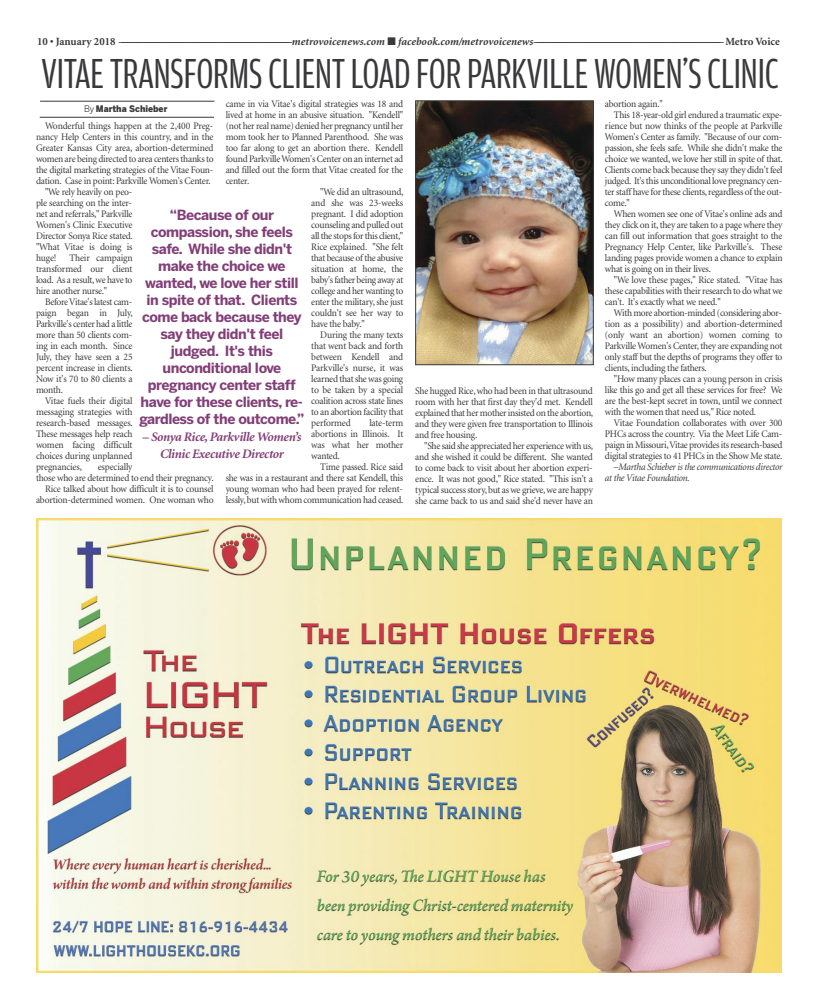
<style>
.page{position:relative;width:818px;height:1008px;background:#fff}
.page>*{position:absolute;margin:0;border:0;box-sizing:border-box;transform-origin:0 0}
.t1{font:44.6px "Amplitude Comp";letter-spacing:-.015em;color:#39383a}
.t2{font:700 14px/17px "Benton Sans";letter-spacing:-.03em;color:#823e77;text-align:center}
.t3{font:italic 700 13px/17px "Minion";letter-spacing:-.03em;color:#823e77;text-align:center}
.t4{font:700 11px "Minion";color:#39383a}
.t5{font:10px/11px "Minion";letter-spacing:-.025em;color:#39383a;text-align:justify;scale:.95 1}
.t6{font:italic 10px/11px "Minion";letter-spacing:-.025em;color:#39383a;scale:.95 1}
.t7{font:900 9px "Benton Sans";color:#39383a;scale:.95 1}
.s1{font-style:italic}
.s2{font-weight:400}
</style>
<div class="page">
<img style="left:36px;top:519px;width:745px;height:453px">
<hr style="left:40px;top:101px;width:174px;height:1px;background:#39383a">
<hr style="left:40px;top:117px;width:174px;height:1px;background:#39383a">
<img style="left:417px;top:102px;width:174px;height:261px">
<div style="left:415px;top:100px;width:178px;height:265px;border:1px solid #39383a"></div>
<p class="t4" style="left:37px;top:37px;width:744px">1 0 • J a n u a r y 2 0 1 8 –––––––––––––––––––––––––––––––––––––––––––––––––––––––––––––– <span class="s1">m e t r o v o i c e n e w s . c o m</span> ■ <span class="s1">f a c e b o o k . c o m / m e t r o v o i c e n e w s</span> –––––––––––––––––––––––––––––––––––––––––––––––––––––––––––––––––––– M e t r o Vo i c e</p>
<h1 class="t1" style="left:41px;top:46px;width:739px">VITAETRANSFORMSCLIENTLOADFORPARKVILLEWOMEN’SCLINIC</h1>
<p class="t7" style="left:84px;top:103px;width:89px"><span class="s2">By</span> Martha Schieber</p>
<p class="t5" style="left:225px;top:99px;width:188px">came in via Vitae's digital strategies was 18 and</p>
<p class="t5" style="left:225px;top:110px;width:188px">lived at home in an abusive situation. "Kendell"</p>
<p class="t5" style="left:225px;top:121px;width:188px">(not her real name) denied her pregnancy until her</p>
<p class="t5" style="left:225px;top:132px;width:188px">mom took her to Planned Parenthood. She was</p>
<p class="t5" style="left:225px;top:143px;width:188px">too far along to get an abortion there. Kendell</p>
<p class="t5" style="left:225px;top:154px;width:188px">found ParkvilleWomen's Center on an internet ad</p>
<p class="t5" style="left:225px;top:165px;width:188px">and filled out the form that Vitae created for the</p>
<p class="t5" style="left:225px;top:176px;width:26px">center.</p>
<p class="t5" style="left:320px;top:187px;width:89px">"We did an ultrasound,</p>
<p class="t5" style="left:311px;top:198px;width:98px">and she was 23-weeks</p>
<p class="t5" style="left:311px;top:209px;width:98px">pregnant. I did adoption</p>
<p class="t5" style="left:311px;top:220px;width:98px">counseling and pulled out</p>
<p class="t5" style="left:311px;top:231px;width:98px">all the stops for this client,"</p>
<p class="t5" style="left:311px;top:242px;width:98px">Rice explained. "She felt</p>
<p class="t5" style="left:311px;top:253px;width:98px">that because of the abusive</p>
<p class="t5" style="left:311px;top:264px;width:98px">situation at home, the</p>
<p class="t5" style="left:311px;top:275px;width:98px">baby's father being away at</p>
<p class="t5" style="left:311px;top:286px;width:98px">college and her wanting to</p>
<p class="t5" style="left:311px;top:297px;width:98px">enter the military, she just</p>
<p class="t5" style="left:311px;top:308px;width:98px">couldn't see her way to</p>
<p class="t5" style="left:311px;top:319px;width:58px">have the baby."</p>
<p class="t5" style="left:320px;top:330px;width:89px">During the many texts</p>
<p class="t5" style="left:311px;top:341px;width:98px">that went back and forth</p>
<p class="t5" style="left:311px;top:352px;width:98px">between Kendell and</p>
<p class="t5" style="left:311px;top:363px;width:98px">Parkville's nurse, it was</p>
<p class="t5" style="left:311px;top:374px;width:98px">learned that she was going</p>
<p class="t5" style="left:311px;top:385px;width:98px">to be taken by a special</p>
<p class="t5" style="left:311px;top:396px;width:98px">coalition across state lines</p>
<p class="t5" style="left:311px;top:407px;width:98px">to an abortion facility that</p>
<p class="t5" style="left:311px;top:418px;width:43px">performed</p>
<p class="t5" style="left:604px;top:99px;width:62px">abortion again."</p>
<p class="t5" style="left:613px;top:110px;width:179px">This 18-year-old girl endured a traumatic expe-</p>
<p class="t5" style="left:604px;top:121px;width:188px">rience but now thinks of the people at Parkville</p>
<p class="t5" style="left:604px;top:132px;width:188px">Women's Center as family. "Because of our com-</p>
<p class="t5" style="left:604px;top:143px;width:188px">passion, she feels safe. While she didn't make the</p>
<p class="t5" style="left:604px;top:154px;width:189px">choice we wanted, we love her still in spite of that.</p>
<p class="t5" style="left:604px;top:165px;width:188px">Clients come back because they say they didn't feel</p>
<p class="t5" style="left:604px;top:176px;width:188px">judged. It's this unconditional love pregnancy cen-</p>
<p class="t5" style="left:604px;top:187px;width:188px">ter staff have for these clients,regardless of the out-</p>
<p class="t5" style="left:604px;top:198px;width:28px">come."</p>
<p class="t5" style="left:613px;top:209px;width:179px">When women see one of Vitae's online ads and</p>
<p class="t5" style="left:604px;top:220px;width:188px">they click on it,they are taken to a page where they</p>
<p class="t5" style="left:604px;top:231px;width:188px">can fill out information that goes straight to the</p>
<p class="t5" style="left:604px;top:242px;width:188px">Pregnancy Help Center, like Parkville's. These</p>
<p class="t5" style="left:604px;top:253px;width:188px">landing pages provide women a chance to explain</p>
<p class="t5" style="left:604px;top:264px;width:113px">what is going on in their lives.</p>
<p class="t5" style="left:613px;top:275px;width:179px">"We love these pages," Rice stated. "Vitae has</p>
<p class="t5" style="left:604px;top:286px;width:188px">these capabilities with their research to do what we</p>
<p class="t5" style="left:604px;top:297px;width:123px">can't. It's exactly what we need."</p>
<p class="t5" style="left:613px;top:308px;width:178px">With more abortion-minded (considering abor-</p>
<p class="t5" style="left:604px;top:319px;width:188px">tion as a possibility) and abortion-determined</p>
<p class="t5" style="left:604px;top:330px;width:188px">(only want an abortion) women coming to</p>
<p class="t5" style="left:604px;top:341px;width:188px">Parkville Women's Center, they are expanding not</p>
<p class="t5" style="left:604px;top:352px;width:188px">only staff but the depths of programs they offer to</p>
<p class="t5" style="left:604px;top:363px;width:109px">clients, including the fathers.</p>
<p class="t5" style="left:613px;top:374px;width:179px">"How many places can a young person in crisis</p>
<p class="t5" style="left:604px;top:385px;width:188px">like this go and get all these services for free? We</p>
<p class="t5" style="left:604px;top:396px;width:188px">are the best-kept secret in town, until we connect</p>
<p class="t5" style="left:604px;top:407px;width:160px">with the women that need us," Rice noted.</p>
<p class="t5" style="left:613px;top:418px;width:179px">Vitae Foundation collaborates with over 300</p>
<p class="t5" style="left:604px;top:429px;width:188px">PHCs across the country. Via the Meet Life Cam-</p>
<p class="t5" style="left:604px;top:440px;width:188px">paign in Missouri,Vitae provides its research-based</p>
<p class="t5" style="left:604px;top:451px;width:188px">digital strategies to 41 PHCs in the Show Me state.</p>
<p class="t6" style="left:604px;top:462px;width:188px;text-indent:9px">–Martha Schieber is the communications director at the Vitae Foundation.</p>
<p class="t5" style="left:45px;top:121px;width:178px">Wonderful things happen at the 2,400 Preg-</p>
<p class="t5" style="left:36px;top:132px;width:188px">nancy Help Centers in this country, and in the</p>
<p class="t5" style="left:36px;top:143px;width:188px">Greater Kansas City area, abortion-determined</p>
<p class="t5" style="left:36px;top:154px;width:188px">women are being directed to area centers thanks to</p>
<p class="t5" style="left:36px;top:165px;width:188px">the digital marketing strategies of the Vitae Foun-</p>
<p class="t5" style="left:36px;top:176px;width:185px">dation. Case in point: Parkville Women's Center.</p>
<p class="t5" style="left:45px;top:187px;width:93px">"We rely heavily on peo-</p>
<p class="t5" style="left:36px;top:198px;width:102px">ple searching on the inter-</p>
<p class="t5" style="left:36px;top:209px;width:103px">net and referrals," Parkville</p>
<p class="t5" style="left:36px;top:220px;width:103px">Women's Clinic Executive</p>
<p class="t5" style="left:36px;top:231px;width:103px">Director Sonya Rice stated.</p>
<p class="t5" style="left:36px;top:242px;width:103px">"What Vitae is doing is</p>
<p class="t5" style="left:36px;top:253px;width:23px">huge!</p>
<p class="t2" style="left:139px;top:206px;width:166px">“Because of our compassion, she feels safe. While she didn't make the choice we wanted, we love her still in spite of that. Clients come back because they say they didn't feel judged. It's this unconditional love pregnancy center staff have for these clients, re&shy;gardless of the outcome.”</p>
<h3 class="t3" style="left:142px;top:429px;width:160px">– Sonya Rice, Parkville Women’s<br>Clinic Executive Director</h3>
<p class="t5" style="left:36px;top:253px;width:103px;text-indent:33px">Their campaign transformed our client load. As a result,we have to hire another nurse."</p>
<p class="t5" style="left:36px;top:297px;width:103px;text-indent:9px">BeforeVitae's latest cam&shy;paign began in July, Parkville's center had a little more than 50 clients com&shy;ing in each month. Since July, they have seen a 25 percent increase in clients.<br>Now it's 70 to 80 clients a month.</p>
<p class="t5" style="left:36px;top:396px;width:103px;text-indent:9px">Vitae fuels their digital messaging strategies with research-based messages.<br>These messages help reach women facing difficult choices during unplanned pregnancies,</p>
<p class="t5" style="left:415px;top:386px;width:189px">She hugged Rice,who had been in that ultrasound room with her that first day they'd met. Kendell explained that her mother insisted on the abortion, and they were given free transportation to Illinois and free housing.</p>
<p class="t5" style="left:415px;top:441px;width:189px;text-indent:9px">"She said she appreciated her experience with us, and she wished it could be different. She wanted to come back to visit about her abortion experi&shy;ence. It was not good," Rice stated. "This isn't a typical success story,but as we grieve,we are happy she came back to us and said she'd never have an</p>
<p class="t5" style="left:311px;top:418px;width:98px;text-indent:58px">late-term abortions in Illinois. It was what her mother wanted.</p>
<p class="t5" style="left:225px;top:462px;width:189px;text-indent:95px">Time passed. Rice said she was in a restaurant and there sat Kendell, this young woman who had been prayed for relent&shy;lessly,but with whom communication had ceased.</p>
<p class="t5" style="left:98px;top:462px;width:38px">especially</p>
<p class="t5" style="left:36px;top:473px;width:188px">those who are determined to end their pregnancy.</p>
<p class="t5" style="left:45px;top:484px;width:179px">Rice talked about how difficult it is to counsel</p>
<p class="t5" style="left:36px;top:495px;width:188px">abortion-determined women. One woman who</p>
</div>
